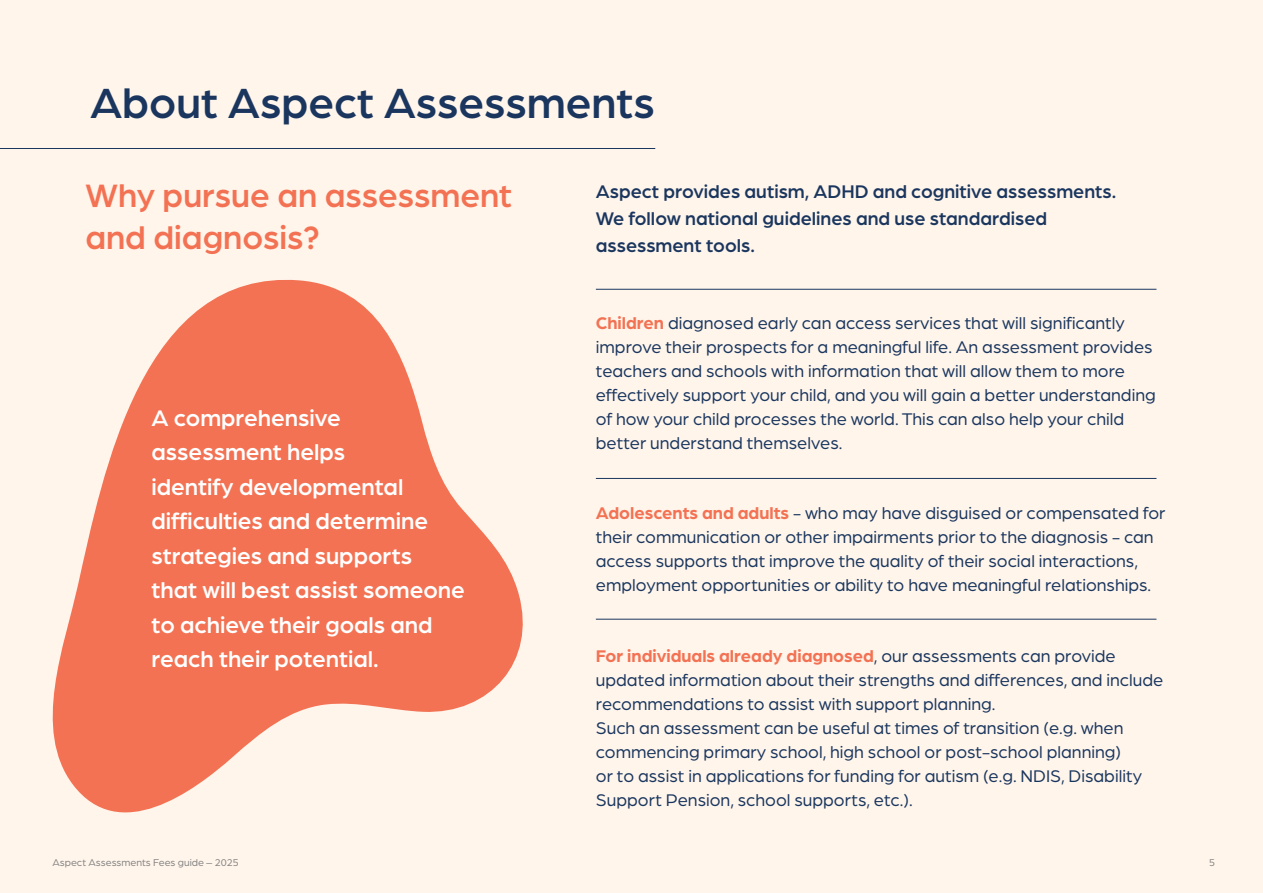
<style>
.page{position:relative;width:1263px;height:893px;background:#fff5eb}
.page>*{position:absolute;margin:0;border:0;box-sizing:border-box;transform-origin:0 0}
.t1{font:500 45px "Arboria";color:#1a365e}
.t2{font:500 34.5px/42px "Arboria";color:#f37253}
.t3{font:500 24px/34.5px "Arboria";color:#fff}
.t4{font:500 19.5px/27px "Arboria";color:#1a365e}
.t5{font:18px/24px "Arboria";color:#1a365e}
.t6{font:10.5px "Arboria";color:#848383}
.s1{font-weight:700;color:#f27354}
.s2{font-weight:700;color:#f37253}
</style>
<div class="page">
<svg style="left:52px;top:280px;width:471px;height:532px;fill:#f37253"></svg>
<hr style="left:0;top:148px;width:655px;height:1px;background:#1a365e">
<hr style="left:596px;top:289px;width:560px;height:1px;background:#1a365e">
<hr style="left:596px;top:478px;width:560px;height:1px;background:#1a365e">
<hr style="left:596px;top:619px;width:560px;height:1px;background:#1a365e">
<h1 class="t1" style="left:90px;top:73px;width:566px">About Aspect Assessments</h1>
<h2 class="t2" style="left:85px;top:173px;width:428px">Why pursue an assessment and diagnosis?</h2>
<h3 class="t3" style="left:151px;top:399px;width:315px">A comprehensive assessment helps<br>identify developmental difficulties and determine strategies and supports<br>that will best assist someone to achieve their goals and reach their potential.</h3>
<p class="t4" style="left:596px;top:177px;width:522px">Aspect provides autism, ADHD and cognitive assessments.<br>We follow national guidelines and use standardised assessment tools.</p>
<p class="t5" style="left:596px;top:310px;width:561px"><span class="s1">Children</span> diagnosed early can access services that will significantly improve their prospects for a meaningful life. An assessment provides teachers and schools with information that will allow them to more effectively support your child, and you will gain a better understanding of how your child processes the world. This can also help your child better understand themselves.</p>
<p class="t5" style="left:596px;top:501px;width:571px"><span class="s2">Adolescents and adults</span> - who may have disguised or compensated for their communication or other impairments prior to the diagnosis - can access supports that improve the quality of their social interactions, employment opportunities or ability to have meaningful relationships.</p>
<p class="t5" style="left:596px;top:643px;width:569px"><span class="s2">For individuals already diagnosed</span>, our assessments can provide updated information about their strengths and differences, and include recommendations to assist with support planning.<br>Such an assessment can be useful at times of transition (e.g. when commencing primary school, high school or post-school planning)<br>or to assist in applications for funding for autism (e.g. NDIS, Disability Support Pension, school supports, etc.).</p>
<p class="t6" style="left:52px;top:856px;width:188px">Aspect Assessments Fees guide – 2025</p>
<p class="t6" style="left:1209px;top:856px;width:7px">5</p>
</div>
